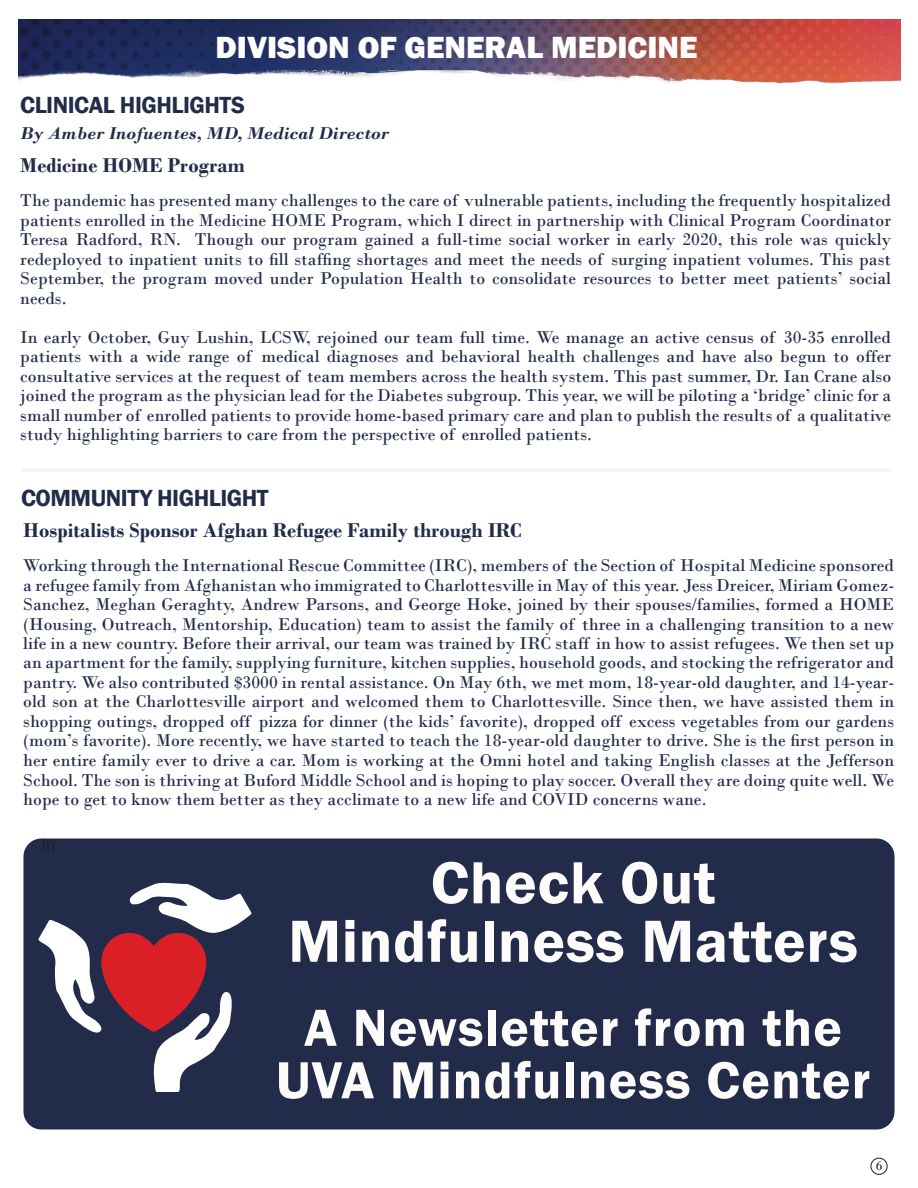
<style>
.page{position:relative;width:918px;height:1188px;background:#fff}
.page>*{position:absolute;margin:0;border:0;box-sizing:border-box;transform-origin:0 0}
.t1{font:600 61.5px "Franklin Gothic";letter-spacing:.01em;color:#fefcfa}
.t2{font:600 54px/52.5px "Franklin Gothic";letter-spacing:.02em;color:#fefcfa;text-align:center}
.t3{font:800 31.5px "Franklin Gothic";color:#fff}
.t4{font:600 24px "Franklin Gothic";letter-spacing:-.02em;color:#222c4a}
.t5{font:700 21px "Bodoni";color:#222c4a}
.t6{font:18px/19.5px "Bodoni";color:#222c4a;text-align:justify}
.t7{font:italic 700 18px "Bodoni";color:#222c4a}
.t8{font:18px "Franklin Gothic";color:#231f20}
.t9{font:13.5px "Bodoni";color:#231f20}
</style>
<div class="page">
<img style="left:19px;top:19px;width:882px;height:65px">
<hr style="left:21px;top:469px;width:870px;height:3px;background:#f3f3f3">
<div style="left:871px;top:1158px;width:16px;height:17px;border:1px solid #231f20;border-radius:50%"></div>
<div style="left:23px;top:838px;width:872px;height:292px;background:#222c4a;border-radius:18px"></div>
<svg style="left:38px;top:882px;width:214px;height:210px"></svg>
<p class="t3" style="left:216px;top:27px;width:483px">DIVISION OF GENERAL MEDICINE</p>
<p class="t4" style="left:20px;top:90px;width:226px">CLINICAL HIGHLIGHTS</p>
<p class="t7" style="left:20px;top:122px;width:371px">By Amber Inofuentes, MD, Medical Director</p>
<p class="t5" style="left:20px;top:153px;width:226px">Medicine HOME Program</p>
<p class="t6" style="left:20px;top:191px;width:872px">The pandemic has presented many challenges to the care of vulnerable patients, including the frequently hospitalized patients enrolled in the Medicine HOME Program, which I direct in partnership with Clinical Program Coordinator Teresa Radford, RN. Though our program gained a full-time social worker in early 2020, this role was quickly redeployed to inpatient units to fill staffing shortages and meet the needs of surging inpatient volumes. This past September, the program moved under Population Health to consolidate resources to better meet patients’ social needs.</p>
<p class="t6" style="left:20px;top:327px;width:872px">In early October, Guy Lushin, LCSW, rejoined our team full time. We manage an active census of 30-35 enrolled patients with a wide range of medical diagnoses and behavioral health challenges and have also begun to offer consultative services at the request of team members across the health system. This past summer, Dr. Ian Crane also joined the program as the physician lead for the Diabetes subgroup. This year, we will be piloting a ‘bridge’ clinic for a small number of enrolled patients to provide home-based primary care and plan to publish the results of a qualitative study highlighting barriers to care from the perspective of enrolled patients.</p>
<p class="t4" style="left:21px;top:483px;width:249px">COMMUNITY HIGHLIGHT</p>
<p class="t5" style="left:23px;top:517px;width:500px">Hospitalists Sponsor Afghan Refugee Family through IRC</p>
<p class="t6" style="left:23px;top:556px;width:872px">Working through the International Rescue Committee (IRC), members of the Section of Hospital Medicine sponsored a refugee family from Afghanistan who immigrated to Charlottesville in May of this year. Jess Dreicer, Miriam Gomez-Sanchez, Meghan Geraghty, Andrew Parsons, and George Hoke, joined by their spouses/families, formed a HOME (Housing, Outreach, Mentorship, Education) team to assist the family of three in a challenging transition to a new life in a new country. Before their arrival, our team was trained by IRC staff in how to assist refugees. We then set up an apartment for the family, supplying furniture, kitchen supplies, household goods, and stocking the refrigerator and pantry. We also contributed $3000 in rental assistance. On May 6th, we met mom, 18-year-old daughter, and 14-year&shy;old son at the Charlottesville airport and welcomed them to Charlottesville. Since then, we have assisted them in shopping outings, dropped off pizza for dinner (the kids’ favorite), dropped off excess vegetables from our gardens (mom’s favorite). More recently, we have started to teach the 18-year-old daughter to drive. She is the first person in her entire family ever to drive a car. Mom is working at the Omni hotel and taking English classes at the Jefferson School. The son is thriving at Buford Middle School and is hoping to play soccer. Overall they are doing quite well. We hope to get to know them better as they acclimate to a new life and COVID concerns wane.</p>
<p class="t8" style="left:41px;top:834px;width:16px">In</p>
<p class="t1" style="left:431px;top:845px;width:286px">Check Out</p>
<p class="t1" style="left:288px;top:903px;width:571px">Mindfulness Matters</p>
<p class="t2" style="left:276px;top:1002px;width:596px">A Newsletter from the<br>UVA Mindfulness Center</p>
<p class="t9" style="left:876px;top:1158px;width:8px">6</p>
</div>
